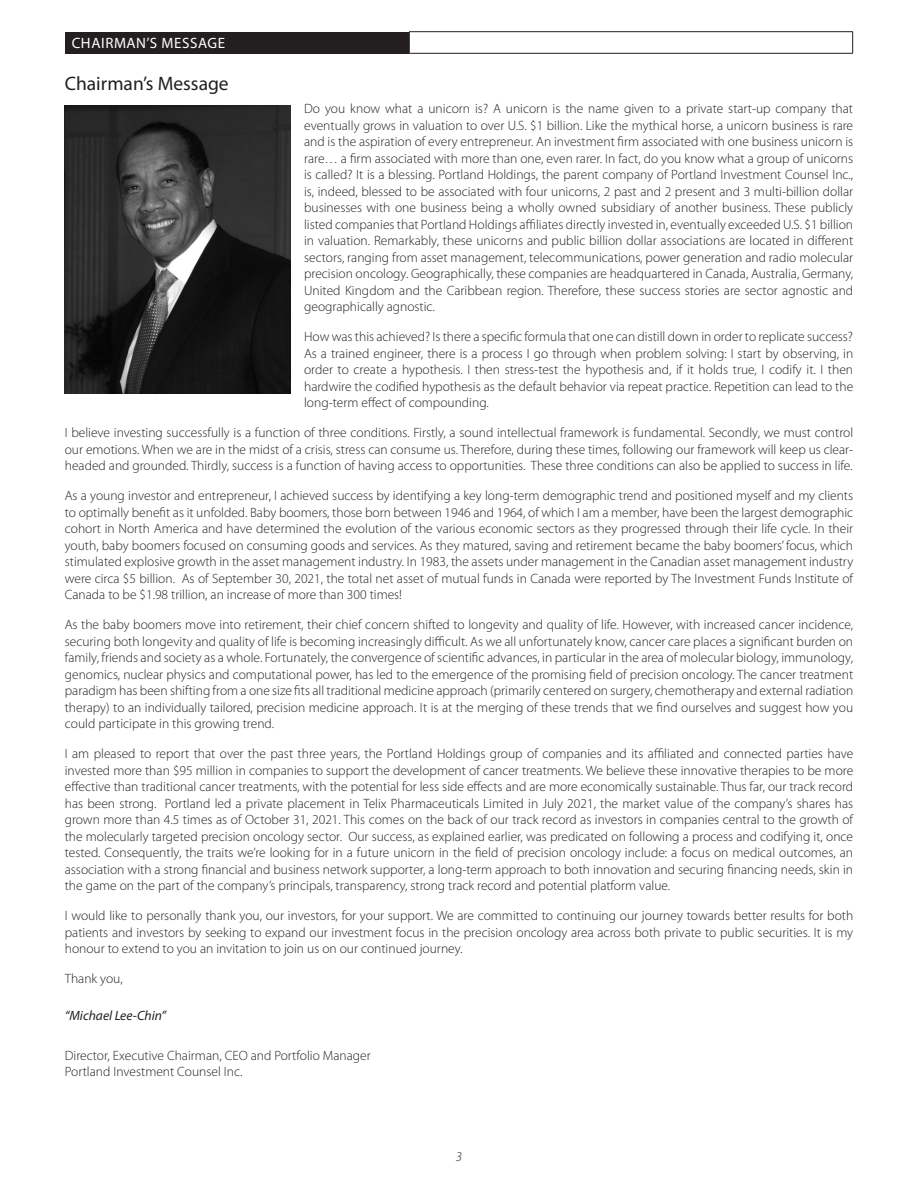
<style>
.page{position:relative;width:918px;height:1188px;background:#fff}
.page>*{position:absolute;margin:0;border:0;box-sizing:border-box;transform-origin:0 0}
.SECTION_HEADS{font:19.5px "Myriad Pro";color:#231f20}
.MRFP_Master_Page{font:15px "Myriad Pro";letter-spacing:.04em;color:#fff}
.COMMENTARY_Body{font:300 13.5px/16.5px "Myriad Pro";color:#231f20;text-align:justify}
.COMMENTARY_Body-2{font:italic 13.5px "Myriad Pro";color:#231f20}
.t1{font:italic 300 13.5px "Myriad Pro";color:#231f20}
</style>
<div class="page">
<div style="left:65px;top:32px;width:344px;height:21px;background:#231f20"></div>
<hr style="left:409px;top:31px;width:444px;height:1px;background:#231f20">
<svg style="left:409px;top:32px;width:1px;height:21px"></svg>
<svg style="left:852px;top:32px;width:1px;height:21px"></svg>
<hr style="left:409px;top:53px;width:444px;height:1px;background:#231f20">
<img style="left:65px;top:106px;width:226px;height:287px">
<p class="MRFP_Master_Page" style="left:72px;top:34px;width:155px">CHAIRMAN’S MESSAGE</p>
<p class="SECTION_HEADS" style="left:65px;top:72px;width:165px">Chairman’s Message</p>
<p class="COMMENTARY_Body" style="left:304px;top:101px;width:551px">Do you know what a unicorn is? A unicorn is the name given to a private start-up company that eventually grows in valuation to over U.S. $1 billion. Like the mythical horse, a unicorn business is rare and is the aspiration of every entrepreneur. An investment firm associated with one business unicorn is rare… a firm associated with more than one, even rarer. In fact, do you know what a group of unicorns is called? It is a blessing. Portland Holdings, the parent company of Portland Investment Counsel Inc., is, indeed, blessed to be associated with four unicorns, 2 past and 2 present and 3 multi-billion dollar businesses with one business being a wholly owned subsidiary of another business. These publicly listed companies that Portland Holdings affiliates directly invested in, eventually exceeded U.S. $1 billion in valuation. Remarkably, these unicorns and public billion dollar associations are located in different sectors, ranging from asset management, telecommunications, power generation and radio molecular precision oncology. Geographically, these companies are headquartered in Canada, Australia, Germany, United Kingdom and the Caribbean region. Therefore, these success stories are sector agnostic and geographically agnostic.</p>
<p class="COMMENTARY_Body" style="left:304px;top:329px;width:551px">How was this achieved? Is there a specific formula that one can distill down in order to replicate success?<br>As a trained engineer, there is a process I go through when problem solving: I start by observing, in order to create a hypothesis. I then stress-test the hypothesis and, if it holds true, I codify it. I then hardwire the codified hypothesis as the default behavior via repeat practice. Repetition can lead to the long-term effect of compounding.</p>
<p class="COMMENTARY_Body" style="left:65px;top:425px;width:790px">I believe investing successfully is a function of three conditions. Firstly, a sound intellectual framework is fundamental. Secondly, we must control our emotions. When we are in the midst of a crisis, stress can consume us. Therefore, during these times, following our framework will keep us clear&shy;headed and grounded. Thirdly, success is a function of having access to opportunities. These three conditions can also be applied to success in life.</p>
<p class="COMMENTARY_Body" style="left:65px;top:488px;width:790px">As a young investor and entrepreneur, I achieved success by identifying a key long-term demographic trend and positioned myself and my clients to optimally benefit as it unfolded. Baby boomers, those born between 1946 and 1964, of which I am a member, have been the largest demographic cohort in North America and have determined the evolution of the various economic sectors as they progressed through their life cycle. In their youth, baby boomers focused on consuming goods and services. As they matured, saving and retirement became the baby boomers’ focus, which stimulated explosive growth in the asset management industry. In 1983, the assets under management in the Canadian asset management industry were circa $5 billion. As of September 30, 2021, the total net asset of mutual funds in Canada were reported by The Investment Funds Institute of Canada to be $1.98 trillion, an increase of more than 300 times!</p>
<p class="COMMENTARY_Body" style="left:65px;top:617px;width:790px">As the baby boomers move into retirement, their chief concern shifted to longevity and quality of life. However, with increased cancer incidence, securing both longevity and quality of life is becoming increasingly difficult. As we all unfortunately know, cancer care places a significant burden on family, friends and society as a whole. Fortunately, the convergence of scientific advances, in particular in the area of molecular biology, immunology, genomics, nuclear physics and computational power, has led to the emergence of the promising field of precision oncology. The cancer treatment paradigm has been shifting from a one size fits all traditional medicine approach (primarily centered on surgery, chemotherapy and external radiation therapy) to an individually tailored, precision medicine approach. It is at the merging of these trends that we find ourselves and suggest how you could participate in this growing trend.</p>
<p class="COMMENTARY_Body" style="left:65px;top:746px;width:790px">I am pleased to report that over the past three years, the Portland Holdings group of companies and its affiliated and connected parties have invested more than $95 million in companies to support the development of cancer treatments. We believe these innovative therapies to be more effective than traditional cancer treatments, with the potential for less side effects and are more economically sustainable. Thus far, our track record has been strong. Portland led a private placement in Telix Pharmaceuticals Limited in July 2021, the market value of the company’s shares has grown more than 4.5 times as of October 31, 2021. This comes on the back of our track record as investors in companies central to the growth of the molecularly targeted precision oncology sector. Our success, as explained earlier, was predicated on following a process and codifying it, once tested. Consequently, the traits we’re looking for in a future unicorn in the field of precision oncology include: a focus on medical outcomes, an association with a strong financial and business network supporter, a long-term approach to both innovation and securing financing needs, skin in the game on the part of the company’s principals, transparency, strong track record and potential platform value.</p>
<p class="COMMENTARY_Body" style="left:65px;top:908px;width:790px">I would like to personally thank you, our investors, for your support. We are committed to continuing our journey towards better results for both patients and investors by seeking to expand our investment focus in the precision oncology area across both private to public securities. It is my honour to extend to you an invitation to join us on our continued journey.</p>
<p class="COMMENTARY_Body" style="left:65px;top:971px;width:59px">Thank you,</p>
<p class="COMMENTARY_Body-2" style="left:65px;top:1007px;width:103px">“Michael Lee-Chin”</p>
<p class="COMMENTARY_Body" style="left:65px;top:1047px;width:308px">Director, Executive Chairman, CEO and Portfolio Manager</p>
<p class="COMMENTARY_Body" style="left:65px;top:1063px;width:179px">Portland Investment Counsel Inc.</p>
<p class="t1" style="left:456px;top:1148px;width:8px">3</p>
</div>
